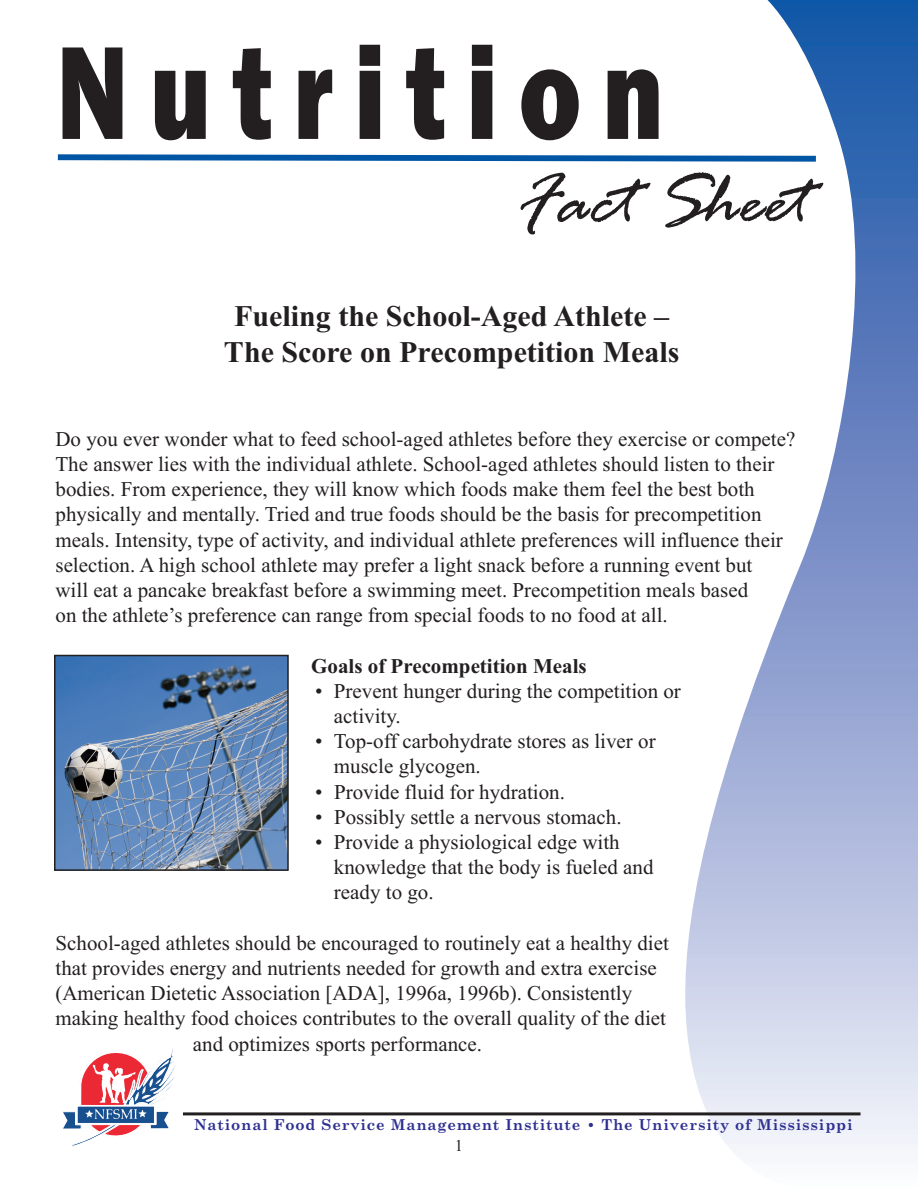
<style>
.page{position:relative;width:918px;height:1188px;background:#fff}
.page>*{position:absolute;margin:0;border:0;box-sizing:border-box;transform-origin:0 0}
.t1{font:800 137.1px "ST Gothic Hv";letter-spacing:.2em;color:#231f20;scale:.77 1}
.t2{font:italic 76.95px "Rage";color:#231f20}
.t3{font:700 30px/36px "Times New Roman";color:#231f20;text-align:center}
.t4{font:21px/25.2px "Times New Roman";color:#231f20}
.t5{font:700 21px "Times New Roman";color:#231f20}
.t6{font:16.5px "Times New Roman";color:#231f20}
.t7{font:700 15px "Century Schoolbook";letter-spacing:.055em;color:#2e3092}
</style>
<div class="page">
<svg style="left:680px;top:0;width:238px;height:1153px"></svg>
<svg style="left:57px;top:151px;width:765px;height:14px"></svg>
<hr style="left:183px;top:1112px;width:678px;height:3px;background:#231f20">
<svg style="left:63px;top:1049px;width:113px;height:98px"></svg>
<img style="left:57px;top:658px;width:229px;height:210px">
<div style="left:54px;top:655px;width:235px;height:216px;border:2px solid #231f20"></div>
<h1 class="t1" style="left:56px;top:14px;width:790px">Nutrition</h1>
<h2 class="t2" style="left:518px;top:159px;width:293px">Fact Sheet</h2>
<h3 class="t3" style="left:224px;top:298px;width:457px">Fueling the School-Aged Athlete –<br>The Score on Precompetition Meals</h3>
<p class="t4" style="left:55px;top:426px;width:741px">Do you ever wonder what to feed school-aged athletes before they exercise or compete?<br>The answer lies with the individual athlete. School-aged athletes should listen to their bodies. From experience, they will know which foods make them feel the best both physically and mentally. Tried and true foods should be the basis for precompetition meals. Intensity, type of activity, and individual athlete preferences will influence their selection. A high school athlete may prefer a light snack before a running event but<br>will eat a pancake breakfast before a swimming meet. Precompetition meals based<br>on the athlete’s preference can range from special foods to no food at all.</p>
<p class="t5" style="left:311px;top:653px;width:277px">Goals of Precompetition Meals</p>
<p class="t4" style="left:334px;top:678px;width:349px;text-indent:-19px">• Prevent hunger during the competition or activity.</p>
<p class="t4" style="left:334px;top:728px;width:323px;text-indent:-19px">• Top-off carbohydrate stores as liver or muscle glycogen.</p>
<p class="t4" style="left:315px;top:779px;width:252px">• Provide fluid for hydration.</p>
<p class="t4" style="left:315px;top:804px;width:308px">• Possibly settle a nervous stomach.</p>
<p class="t4" style="left:334px;top:829px;width:321px;text-indent:-19px">• Provide a physiological edge with knowledge that the body is fueled and ready to go.</p>
<p class="t4" style="left:56px;top:930px;width:615px">School-aged athletes should be encouraged to routinely eat a healthy diet</p>
<p class="t4" style="left:56px;top:955px;width:603px">that provides energy and nutrients needed for growth and extra exercise</p>
<p class="t4" style="left:56px;top:980px;width:578px">(American Dietetic Association [ADA], 1996a, 1996b). Consistently</p>
<p class="t4" style="left:56px;top:1005px;width:612px">making healthy food choices contributes to the overall quality of the diet</p>
<p class="t4" style="left:193px;top:1031px;width:291px">and optimizes sports performance.</p>
<p class="t7" style="left:194px;top:1116px;width:660px">National Food Service Management Institute • The University of Mississippi</p>
<p class="t6" style="left:455px;top:1136px;width:10px">1</p>
</div>
